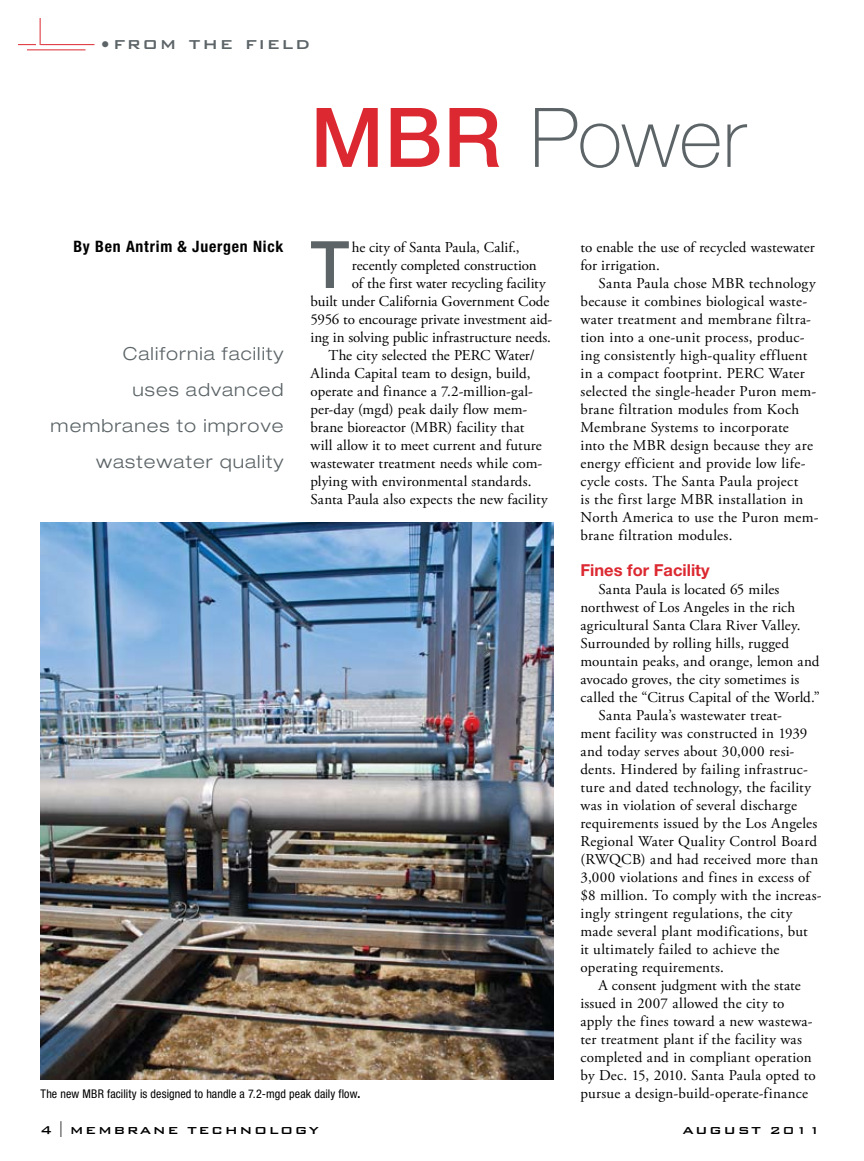
<style>
.page{position:relative;width:864px;height:1161px;background:#fff}
.page>*{position:absolute;margin:0;border:0;box-sizing:border-box;transform-origin:0 0}
.t1{font:100 82.5px "Helvetica Neue LT Std";letter-spacing:-.005em;color:#5c6467}
.t2{font:500 65.4px "Helvetica Neue LT Std";color:#5c6467}
.t3{font:500 21px "Bank Gothic BT";color:#5c6467}
.t4{font:300 expanded 18px/36px "Helvetica Neue LT Std";letter-spacing:.06em;color:#5c6467;text-align:right}
.t5{font:700 16.5px "Helvetica Neue LT Std";color:#dc2931}
.t6{font:700 condensed 15.75px "Helvetica Neue LT Std";letter-spacing:.05em;color:#000}
.t7{font:15px/18px "Adobe Garamond Pro";letter-spacing:.01em;color:#000}
.t8{font:15px "Adobe Garamond Pro";letter-spacing:-.01em;color:#000}
.t9{font:500 13.5px "Bank Gothic BT";letter-spacing:.1em;color:#000;scale:1.11 1}
.t10{font:condensed 12px "Helvetica Neue LT Std";letter-spacing:.005em;color:#000}
.s1{font-weight:500;color:#dc2931}
.s2{font-weight:700}
.s3{font-size:15px}
.s4{font-family:"Futura Std";font-weight:300;font-size:21px}
</style>
<div class="page">
<hr style="left:27px;top:50px;width:59px;height:1px;background:#dc2931">
<hr style="left:40px;top:44px;width:54px;height:1px;background:#dc2931">
<svg style="left:18px;top:18px;width:23px;height:27px"></svg>
<img style="left:40px;top:522px;width:514px;height:558px">
<h3 class="t3" style="left:99px;top:32px;width:213px">•from the field</h3>
<h1 class="t1" style="left:310px;top:90px;width:437px"><span class="s1">MBR</span> Power</h1>
<p class="t6" style="left:73px;top:237px;width:212px">By Ben Antrim &amp; Juergen Nick</p>
<p class="t4" style="left:51px;top:335px;width:234px">California facility<br>uses advanced membranes to improve wastewater quality</p>
<h2 class="t2" style="left:310px;top:226px;width:40px">T</h2>
<p class="t7" style="left:352px;top:239px;width:169px">he city of Santa Paula, Calif.,</p>
<p class="t7" style="left:352px;top:257px;width:186px">recently completed construction</p>
<p class="t7" style="left:352px;top:275px;width:195px">of the first water recycling facility</p>
<p class="t7" style="left:310px;top:293px;width:240px">built under California Government Code</p>
<p class="t8" style="left:310px;top:310px;width:243px">5956 to encourage private investment aid-</p>
<p class="t7" style="left:310px;top:329px;width:242px">ing in solving public infrastructure needs.</p>
<p class="t7" style="left:328px;top:347px;width:208px">The city selected the PERC Water/</p>
<p class="t7" style="left:310px;top:365px;width:222px">Alinda Capital team to design, build,</p>
<p class="t7" style="left:310px;top:383px;width:224px">operate and finance a 7.2-million-gal-</p>
<p class="t7" style="left:310px;top:401px;width:218px">per-day (mgd) peak daily flow mem-</p>
<p class="t7" style="left:310px;top:419px;width:215px">brane bioreactor (MBR) facility that</p>
<p class="t7" style="left:310px;top:437px;width:233px">will allow it to meet current and future</p>
<p class="t7" style="left:310px;top:455px;width:233px">wastewater treatment needs while com-</p>
<p class="t7" style="left:310px;top:473px;width:223px">plying with environmental standards.</p>
<p class="t7" style="left:310px;top:491px;width:239px">Santa Paula also expects the new facility</p>
<p class="t10" style="left:40px;top:1087px;width:321px">The new MBR facility is designed to handle a 7.2-mgd peak daily flow<span class="s2">.</span></p>
<p class="t7" style="left:580px;top:239px;width:236px">to enable the use of recycled wastewater for irrigation.</p>
<p class="t7" style="left:580px;top:275px;width:240px;text-indent:18px">Santa Paula chose MBR technology because it combines biological waste&shy;water treatment and membrane filtra&shy;tion into a one-unit process, produc&shy;ing consistently high-quality effluent in a compact footprint. PERC Water selected the single-header Puron mem&shy;brane filtration modules from Koch Membrane Systems to incorporate<br>into the MBR design because they are energy efficient and provide low life&shy;cycle costs. The Santa Paula project<br>is the first large MBR installation in North America to use the Puron mem&shy;brane filtration modules.</p>
<p class="t5" style="left:580px;top:560px;width:131px">Fines for Facility</p>
<p class="t7" style="left:598px;top:581px;width:182px">Santa Paula is located 65 miles</p>
<p class="t7" style="left:580px;top:599px;width:216px">northwest of Los Angeles in the rich</p>
<p class="t7" style="left:580px;top:617px;width:221px">agricultural Santa Clara River Valley.</p>
<p class="t7" style="left:580px;top:635px;width:210px">Surrounded by rolling hills, rugged</p>
<p class="t7" style="left:580px;top:653px;width:240px">mountain peaks, and orange, lemon and</p>
<p class="t7" style="left:580px;top:671px;width:220px">avocado groves, the city sometimes is</p>
<p class="t7" style="left:580px;top:689px;width:241px">called the “Citrus Capital of the World.”</p>
<p class="t7" style="left:598px;top:707px;width:185px">Santa Paula’s wastewater treat-</p>
<p class="t7" style="left:580px;top:725px;width:228px">ment facility was constructed in 1939</p>
<p class="t7" style="left:580px;top:743px;width:215px">and today serves about 30,000 resi-</p>
<p class="t7" style="left:580px;top:761px;width:229px">dents. Hindered by failing infrastruc-</p>
<p class="t7" style="left:580px;top:779px;width:232px">ture and dated technology, the facility</p>
<p class="t7" style="left:580px;top:797px;width:218px">was in violation of several discharge</p>
<p class="t7" style="left:580px;top:815px;width:238px">requirements issued by the Los Angeles</p>
<p class="t7" style="left:580px;top:833px;width:238px">Regional Water Quality Control Board</p>
<p class="t7" style="left:580px;top:851px;width:239px">(RWQCB) and had received more than</p>
<p class="t7" style="left:580px;top:869px;width:231px">3,000 violations and fines in excess of</p>
<p class="t7" style="left:580px;top:887px;width:243px">$8 million. To comply with the increas-</p>
<p class="t7" style="left:580px;top:905px;width:213px">ingly stringent regulations, the city</p>
<p class="t7" style="left:580px;top:923px;width:229px">made several plant modifications, but</p>
<p class="t7" style="left:580px;top:941px;width:201px">it ultimately failed to achieve the</p>
<p class="t7" style="left:580px;top:959px;width:145px">operating requirements.</p>
<p class="t7" style="left:598px;top:977px;width:204px">A consent judgment with the state</p>
<p class="t7" style="left:580px;top:995px;width:205px">issued in 2007 allowed the city to</p>
<p class="t7" style="left:580px;top:1013px;width:234px">apply the fines toward a new wastewa-</p>
<p class="t7" style="left:580px;top:1031px;width:223px">ter treatment plant if the facility was</p>
<p class="t7" style="left:580px;top:1049px;width:233px">completed and in compliant operation</p>
<p class="t7" style="left:580px;top:1067px;width:237px">by Dec. 15, 2010. Santa Paula opted to</p>
<p class="t7" style="left:580px;top:1085px;width:229px">pursue a design-build-operate-finance</p>
<p class="t9" style="left:40px;top:1123px;width:252px"><span class="s3">4</span> <span class="s4">I</span> membrane technology</p>
<p class="t9" style="left:682px;top:1123px;width:126px">August 2011</p>
</div>
